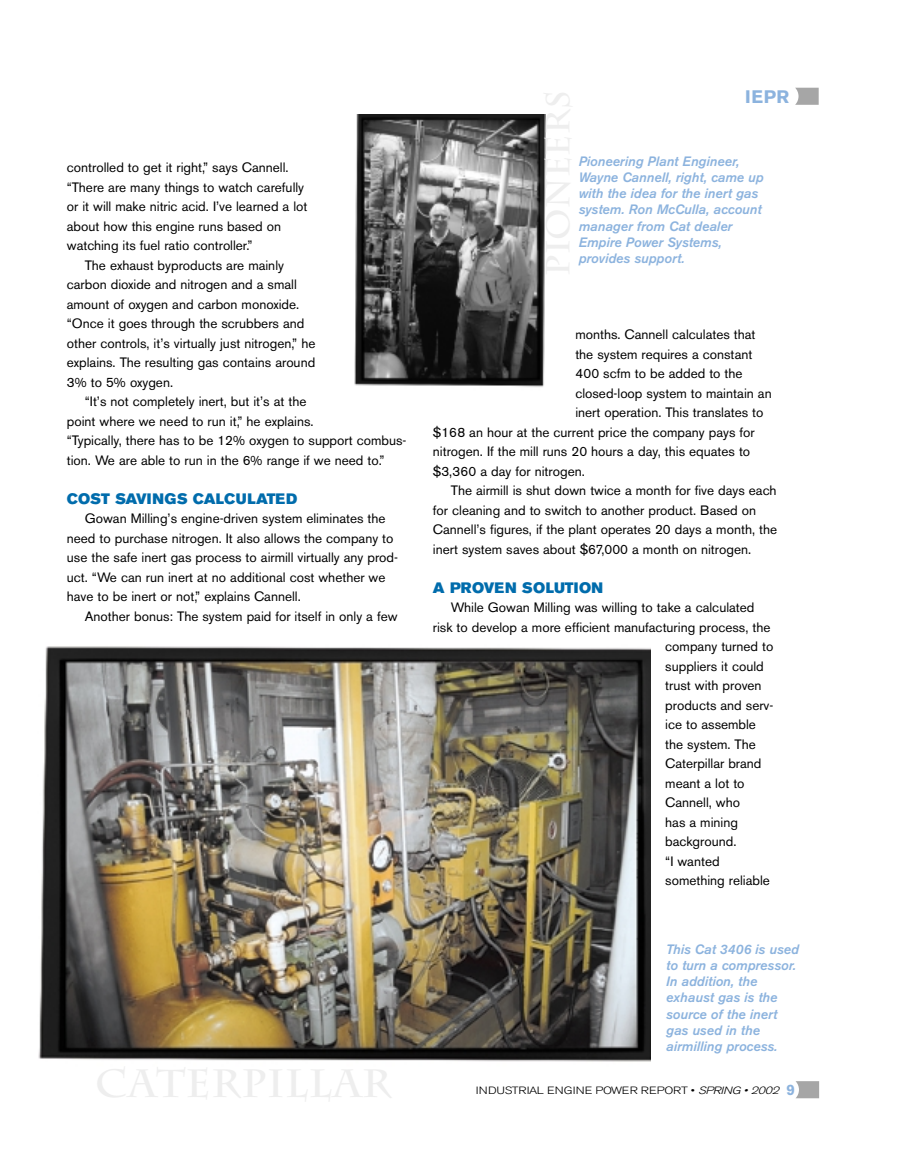
<style>
.page{position:relative;width:903px;height:1161px;background:#fff}
.page>*{position:absolute;margin:0;border:0;box-sizing:border-box;transform-origin:0 0}
.t1{font:700 18px "Akzidenz Grotesk BE";color:#8cb3de}
.t2{font:15px "Akzidenz Grotesk BE Super";letter-spacing:.01em;color:#006cac}
.t3{font:700 15px "Akzidenz Grotesk BE";color:#8cb3de}
.t4{font:13.5px/19.5px "Akzidenz Grotesk BE";color:#000}
.t5{font:italic 500 13.5px/16.2px "Akzidenz Grotesk BE";color:#8cb3de}
.t6{font:300 10.5px "Akzidenz Grotesk BE";letter-spacing:-.01em;color:#000;scale:1.2 1}
.s1{font-style:italic}
</style>
<div class="page">
<img style="left:355px;top:115px;width:190px;height:272px">
<svg style="left:795px;top:88px;width:24px;height:17px"></svg>
<svg style="left:796px;top:1081px;width:23px;height:17px"></svg>
<img style="left:38px;top:646px;width:612px;height:416px">
<p class="t4" style="left:67px;top:159px;width:223px">controlled to get it right,” says Cannell.</p>
<p class="t4" style="left:67px;top:179px;width:239px">“There are many things to watch carefully</p>
<p class="t4" style="left:67px;top:198px;width:242px">or it will make nitric acid. I’ve learned a lot</p>
<p class="t4" style="left:67px;top:218px;width:216px">about how this engine runs based on</p>
<p class="t4" style="left:67px;top:237px;width:187px">watching its fuel ratio controller.”</p>
<p class="t4" style="left:85px;top:257px;width:201px">The exhaust byproducts are mainly</p>
<p class="t4" style="left:67px;top:276px;width:231px">carbon dioxide and nitrogen and a small</p>
<p class="t4" style="left:67px;top:296px;width:234px">amount of oxygen and carbon monoxide.</p>
<p class="t4" style="left:67px;top:315px;width:239px">“Once it goes through the scrubbers and</p>
<p class="t4" style="left:67px;top:335px;width:250px">other controls, it’s virtually just nitrogen,” he</p>
<p class="t4" style="left:67px;top:354px;width:250px">explains. The resulting gas contains around</p>
<p class="t4" style="left:67px;top:374px;width:108px">3% to 5% oxygen.</p>
<p class="t4" style="left:85px;top:393px;width:223px">“It’s not completely inert, but it’s at the</p>
<p class="t4" style="left:67px;top:413px;width:248px">point where we need to run it,” he explains.</p>
<p class="t4" style="left:67px;top:432px;width:341px">“Typically, there has to be 12% oxygen to support combus-</p>
<p class="t4" style="left:67px;top:452px;width:319px">tion. We are able to run in the 6% range if we need to.”</p>
<p class="t2" style="left:67px;top:493px;width:232px">COST SAVINGS CALCULATED</p>
<p class="t4" style="left:67px;top:510px;width:333px;text-indent:18px">Gowan Milling’s engine-driven system eliminates the need to purchase nitrogen. It also allows the company to use the safe inert gas process to airmill virtually any prod&shy;uct. “We can run inert at no additional cost whether we have to be inert or not,” explains Cannell.</p>
<p class="t4" style="left:85px;top:608px;width:314px">Another bonus: The system paid for itself in only a few</p>
<h1 class="t1" style="left:745px;top:90px;width:45px">IEPR</h1>
<p class="t5" style="left:579px;top:154px;width:187px">Pioneering Plant Engineer,<br>Wayne Cannell, right, came up with the idea for the inert gas system. Ron McCulla, account manager from Cat dealer<br>Empire Power Systems, provides support.</p>
<p class="t4" style="left:575px;top:326px;width:182px">months. Cannell calculates that</p>
<p class="t4" style="left:575px;top:346px;width:179px">the system requires a constant</p>
<p class="t4" style="left:575px;top:365px;width:169px">400 scfm to be added to the</p>
<p class="t4" style="left:575px;top:385px;width:198px">closed-loop system to maintain an</p>
<p class="t4" style="left:575px;top:404px;width:190px">inert operation. This translates to</p>
<p class="t4" style="left:433px;top:424px;width:323px">$168 an hour at the current price the company pays for</p>
<p class="t4" style="left:433px;top:443px;width:319px">nitrogen. If the mill runs 20 hours a day, this equates to</p>
<p class="t4" style="left:433px;top:463px;width:153px">$3,360 a day for nitrogen.</p>
<p class="t4" style="left:451px;top:482px;width:327px">The airmill is shut down twice a month for five days each</p>
<p class="t4" style="left:433px;top:502px;width:325px">for cleaning and to switch to another product. Based on</p>
<p class="t4" style="left:433px;top:521px;width:346px">Cannell’s figures, if the plant operates 20 days a month, the</p>
<p class="t4" style="left:433px;top:541px;width:320px">inert system saves about $67,000 a month on nitrogen.</p>
<p class="t2" style="left:433px;top:582px;width:172px">A PROVEN SOLUTION</p>
<p class="t4" style="left:451px;top:599px;width:305px">While Gowan Milling was willing to take a calculated</p>
<p class="t4" style="left:433px;top:619px;width:339px">risk to develop a more efficient manufacturing process, the</p>
<p class="t4" style="left:665px;top:638px;width:110px">company turned to</p>
<p class="t4" style="left:665px;top:658px;width:100px">suppliers it could</p>
<p class="t4" style="left:665px;top:677px;width:98px">trust with proven</p>
<p class="t4" style="left:665px;top:697px;width:110px">products and serv-</p>
<p class="t4" style="left:665px;top:716px;width:92px">ice to assemble</p>
<p class="t4" style="left:665px;top:736px;width:92px">the system. The</p>
<p class="t4" style="left:665px;top:755px;width:98px">Caterpillar brand</p>
<p class="t4" style="left:665px;top:775px;width:81px">meant a lot to</p>
<p class="t4" style="left:665px;top:794px;width:76px">Cannell, who</p>
<p class="t4" style="left:665px;top:814px;width:74px">has a mining</p>
<p class="t4" style="left:665px;top:833px;width:73px">background.</p>
<p class="t4" style="left:665px;top:853px;width:56px">“I wanted</p>
<p class="t4" style="left:665px;top:872px;width:106px">something reliable</p>
<p class="t5" style="left:666px;top:942px;width:134px">This Cat 3406 is used to turn a compressor.<br>In addition, the exhaust gas is the source of the inert gas used in the airmilling process.</p>
<p class="t6" style="left:476px;top:1087px;width:256px">INDUSTRIAL ENGINE POWER REPORT • <span class="s1">SPRING •2002</span></p>
<p class="t3" style="left:787px;top:1085px;width:10px">9</p>
</div>
